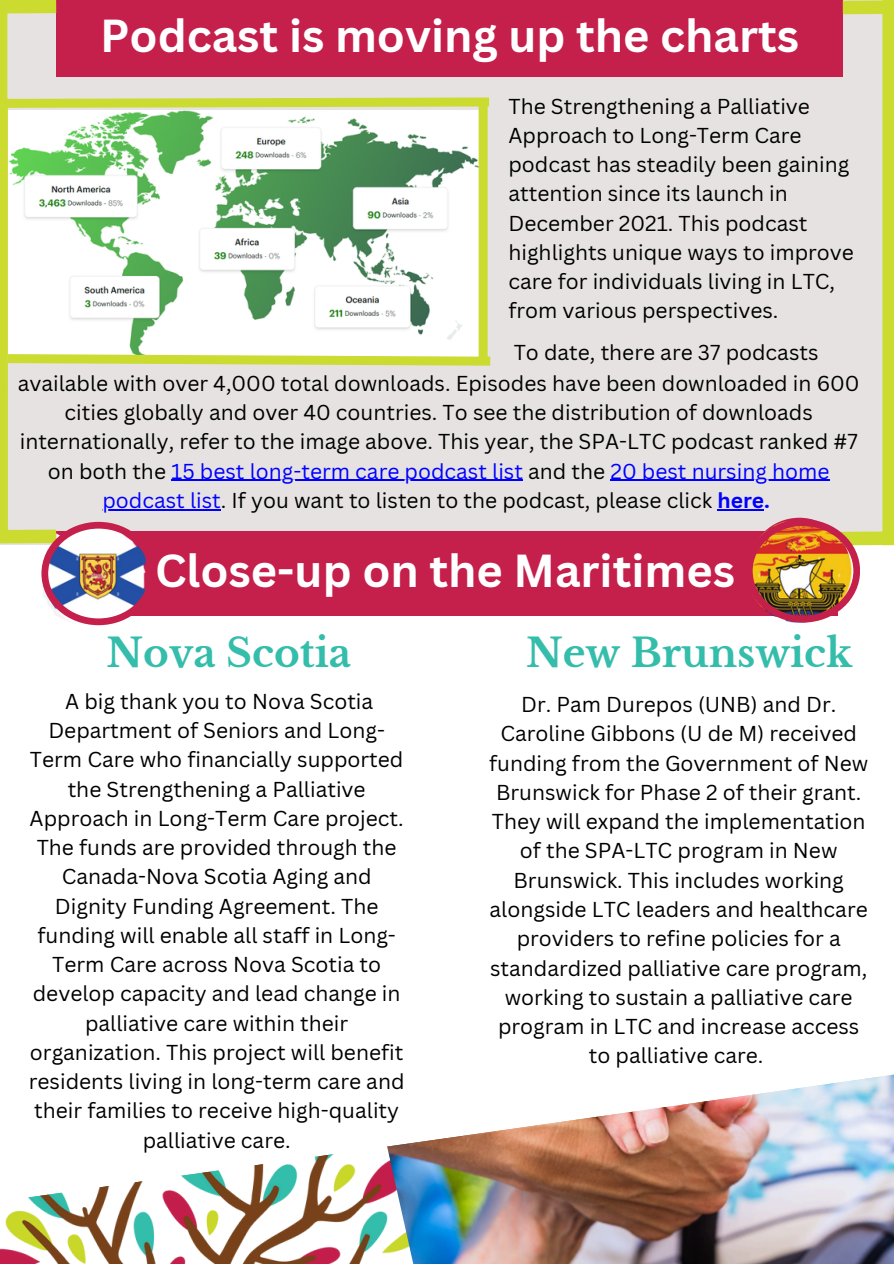
<style>
.page{position:relative;width:894px;height:1264px;background:#fff}
.page>*{position:absolute;margin:0;border:0;box-sizing:border-box;transform-origin:0 0}
.t1{font:700 45px "Canva Sans";color:#fff}
.t2{font:700 39px "Libre Baskerville";color:#34bdab}
.t3{font:21px/29.2px "Canva Sans";color:#000;text-align:center}
.s1{color:#00f}
.s2{font-weight:700;color:#00f}
</style>
<div class="page">
<img style="left:0;top:1212px;width:386px;height:51px">
<img style="left:386px;top:1212px;width:507px;height:51px">
<img style="left:13px;top:1074px;width:880px;height:138px">
<div style="left:0;top:0;width:893px;height:545px;background:#e6e2e2"></div>
<div style="left:56px;top:0;width:786px;height:77px;background:#c51f4b"></div>
<img style="left:8px;top:112px;width:470px;height:237px">
<div style="left:56px;top:531px;width:781px;height:84px;background:#c51f4b"></div>
<svg style="left:7px;top:93px;width:483px;height:19px"></svg>
<div style="left:478px;top:103px;width:9px;height:258px;background:#cbdb30"></div>
<div style="left:882px;top:0;width:11px;height:545px;background:#cbdb30"></div>
<svg style="left:842px;top:0;width:41px;height:21px"></svg>
<div style="left:0;top:385px;width:8px;height:147px;background:#cbdb30"></div>
<div style="left:0;top:0;width:7px;height:102px;background:#cbdb30"></div>
<svg style="left:7px;top:0;width:50px;height:21px"></svg>
<div style="left:0;top:99px;width:8px;height:288px;background:#cbdb30"></div>
<svg style="left:7px;top:349px;width:484px;height:21px"></svg>
<hr style="left:171px;top:480px;width:352px;height:1px;background:#00f">
<hr style="left:610px;top:480px;width:219px;height:1px;background:#00f">
<hr style="left:102px;top:509px;width:119px;height:1px;background:#00f">
<hr style="left:717px;top:509px;width:47px;height:1px;background:#00f">
<svg style="left:0;top:522px;width:155px;height:103px"></svg>
<svg style="left:745px;top:517px;width:148px;height:105px"></svg>
<p class="t1" style="left:100px;top:3px;width:700px">Podcast is moving up the charts</p>
<p class="t3" style="left:508px;top:91px;width:347px;text-align:left">The Strengthening a Palliative<br>Approach to Long-Term Care podcast has steadily been gaining attention since its launch in<br>December 2021. This podcast highlights unique ways to improve care for individuals living in LTC, from various perspectives.</p>
<p class="t3" style="left:513px;top:337px;width:306px">To date, there are 37 podcasts</p>
<p class="t3" style="left:18px;top:368px;width:843px">available with over 4,000 total downloads. Episodes have been downloaded in 600 cities globally and over 40 countries. To see the distribution of downloads internationally, refer to the image above. This year, the SPA-LTC podcast ranked #7 on both the <span class="s1">15 best long-term care podcast list</span> and the <span class="s1">20 best nursing home</span></p>
<p class="t3" style="left:102px;top:485px;width:668px"><span class="s1">podcast list</span>. If you want to listen to the podcast, please click <span class="s2">here.</span></p>
<p class="t1" style="left:155px;top:539px;width:581px">Close-up on the Maritimes</p>
<p class="t2" style="left:107px;top:629px;width:246px">Nova Scotia</p>
<p class="t2" style="left:526px;top:629px;width:327px">New Brunswick</p>
<p class="t3" style="left:29px;top:686px;width:377px">A big thank you to Nova Scotia Department of Seniors and Long-Term Care who financially supported the Strengthening a Palliative Approach in Long-Term Care project.<br>The funds are provided through the Canada-Nova Scotia Aging and Dignity Funding Agreement. The funding will enable all staff in Long-Term Care across Nova Scotia to develop capacity and lead change in palliative care within their organization. This project will benefit residents living in long-term care and their families to receive high-quality palliative care.</p>
<h1 class="t3" style="left:489px;top:689px;width:380px">Dr. Pam Durepos (UNB) and Dr.<br>Caroline Gibbons (U de M) received funding from the Government of New Brunswick for Phase 2 of their grant.<br>They will expand the implementation of the SPA-LTC program in New Brunswick. This includes working alongside LTC leaders and healthcare providers to refine policies for a standardized palliative care program, working to sustain a palliative care program in LTC and increase access to palliative care.</h1>
</div>
